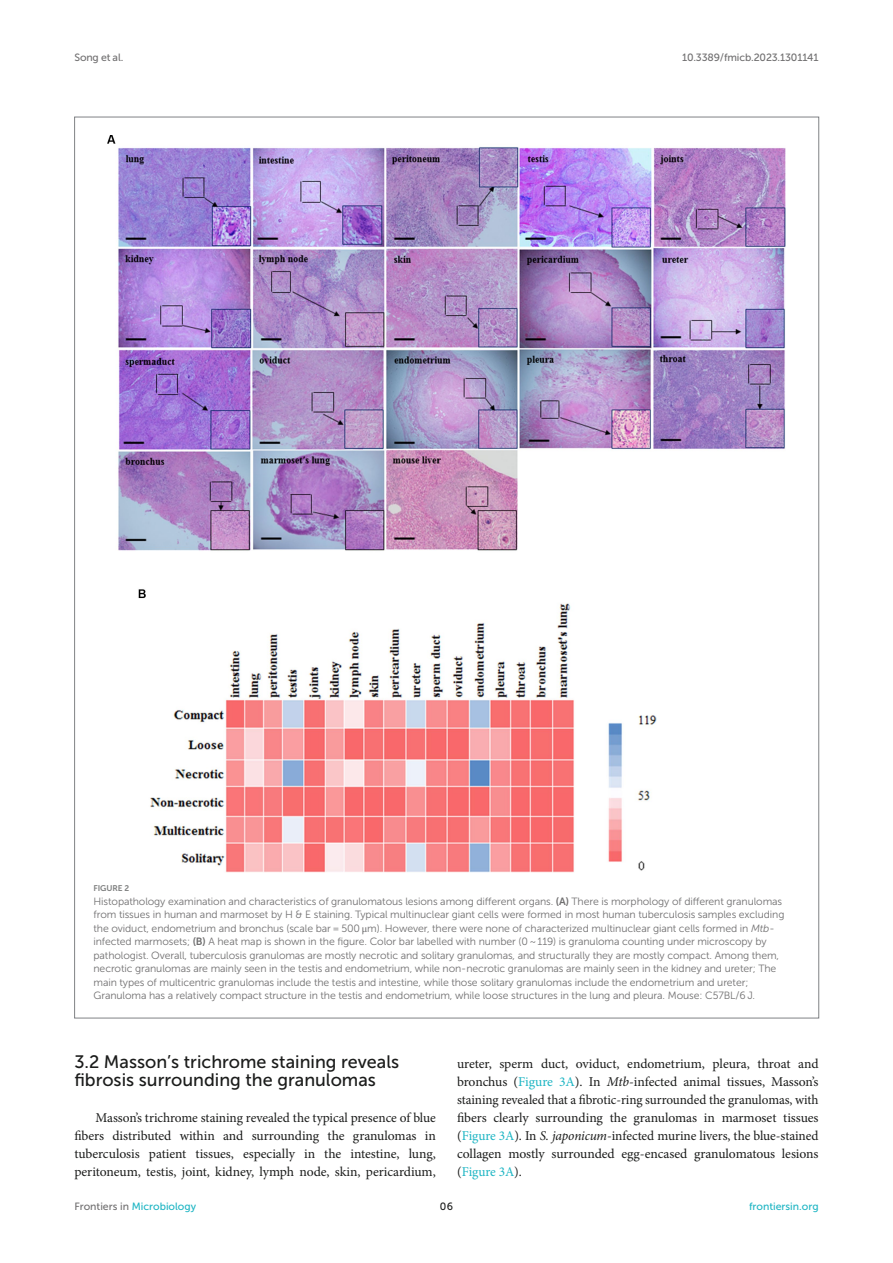
<style>
.page{position:relative;width:893px;height:1263px;background:#fff}
.page>*{position:absolute;margin:0;border:0;box-sizing:border-box;transform-origin:0 0}
.HEAD_2{font:18px/18px "Museo Sans 500";color:#1b1c1b}
.TEXT_FLUSH{font:13.5px/18px "Minion Pro";letter-spacing:-.005em;color:#1b1c1b;text-align:justify}
.FIG_LEG{font:10.5px/13.5px "Museo Sans 300";letter-spacing:-.01em;color:#706f70}
.t1{font:10.5px "Museo Sans 500";color:#1db5c3}
.t2{font:10.5px "Museo Sans 500";letter-spacing:-.015em;color:#706f70}
.t3{font:10.5px "Museo Sans 500";color:#1b1c1b}
.FIG_HD{font:8.25px "Museo Sans 700";letter-spacing:-.01em;color:#7e7f7f}
.s1{font-family:"Museo Sans 700"}
.s2{font-family:"STIX General"}
.s3{font-style:italic}
.s4{color:#1db5c3}
.s5{color:#706f70}
</style>
<div class="page">
<img style="left:108px;top:136px;width:678px;height:736px">
<p class="t2" style="left:74px;top:51px;width:50px">Song et al.</p>
<p class="t2" style="left:682px;top:51px;width:138px">10.3389/fmicb.2023.1301141</p>
<p class="FIG_HD" style="left:94px;top:884px;width:37px">FIGURE 2</p>
<p class="FIG_LEG" style="left:94px;top:894px;width:692px">Histopathology examination and characteristics of granulomatous lesions among different organs. <span class="s1">(A)</span> There is morphology of different granulomas from tissues in human and marmoset by H &amp; E staining. Typical multinuclear giant cells were formed in most human tuberculosis samples excluding the oviduct, endometrium and bronchus (scale bar = 500 <span class="s2">μ</span>m). However, there were none of characterized multinuclear giant cells formed in <span class="s3">Mtb&shy;</span>infected marmosets; <span class="s1">(B)</span> A heat map is shown in the figure. Color bar labelled with number (0 ~ 119) is granuloma counting under microscopy by pathologist. Overall, tuberculosis granulomas are mostly necrotic and solitary granulomas, and structurally they are mostly compact. Among them, necrotic granulomas are mainly seen in the testis and endometrium, while non-necrotic granulomas are mainly seen in the kidney and ureter; The main types of multicentric granulomas include the testis and intestine, while those solitary granulomas include the endometrium and ureter; Granuloma has a relatively compact structure in the testis and endometrium, while loose structures in the lung and pleura. Mouse: C57BL/6 J.</p>
<p class="HEAD_2" style="left:74px;top:1053px;width:326px">3.2 Masson’s trichrome staining reveals fibrosis surrounding the granulomas</p>
<p class="TEXT_FLUSH" style="left:74px;top:1109px;width:363px;text-indent:21px">Masson’s trichrome staining revealed the typical presence of blue fibers distributed within and surrounding the granulomas in tuberculosis patient tissues, especially in the intestine, lung, peritoneum, testis, joint, kidney, lymph node, skin, pericardium,</p>
<p class="TEXT_FLUSH" style="left:457px;top:1055px;width:363px">ureter, sperm duct, oviduct, endometrium, pleura, throat and bronchus (<span class="s4">Figure 3A</span>). In <span class="s3">Mtb</span>-infected animal tissues, Masson’s staining revealed that a fibrotic-ring surrounded the granulomas, with fibers clearly surrounding the granulomas in marmoset tissues (<span class="s4">Figure 3A</span>). In <span class="s3">S. japonicum</span>-infected murine livers, the blue-stained collagen mostly surrounded egg-encased granulomatous lesions (<span class="s4">Figure 3A</span>).</p>
<p class="t1" style="left:74px;top:1200px;width:123px"><span class="s5">Frontiers in</span> Microbiology</p>
<p class="t3" style="left:440px;top:1200px;width:15px">06</p>
<p class="t1" style="left:749px;top:1200px;width:71px">frontiersin.org</p>
</div>
